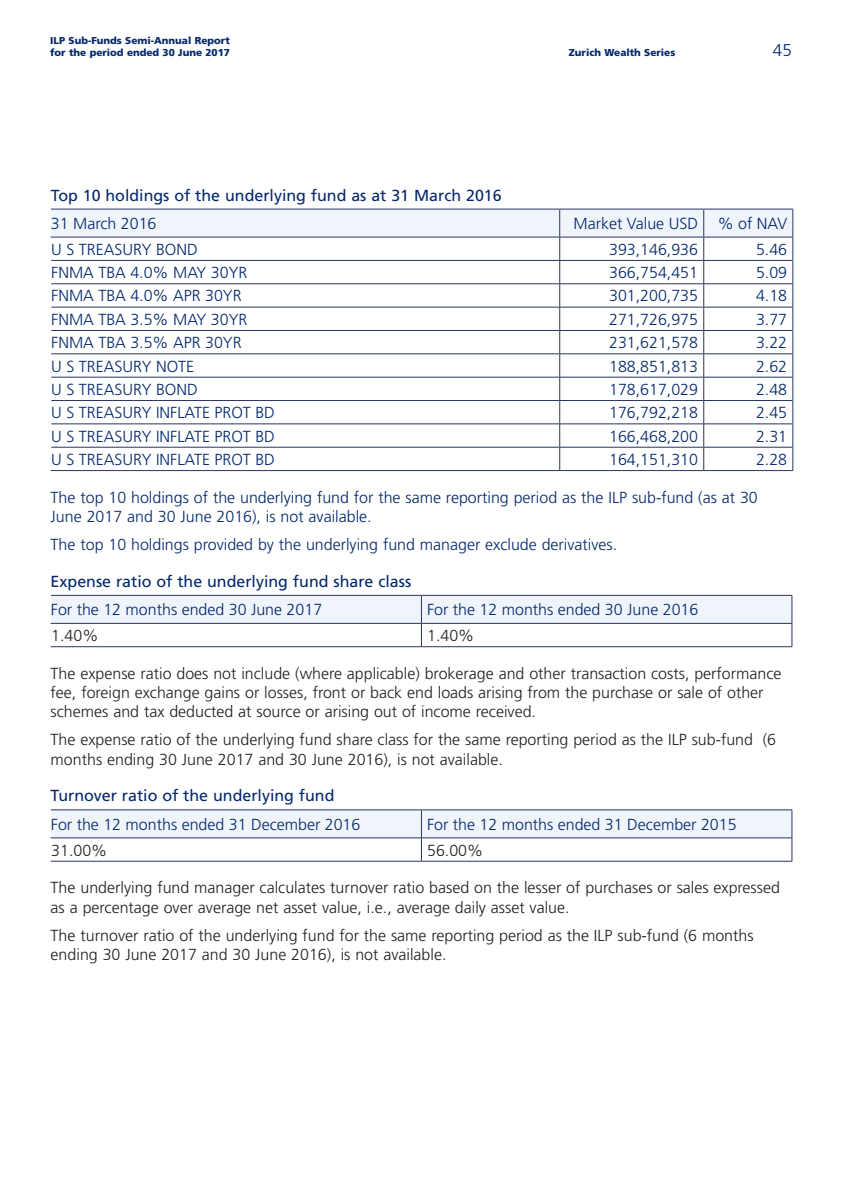
<style>
.page{position:relative;width:842px;height:1191px;background:#fff}
.page>*{position:absolute;margin:0;border:0;box-sizing:border-box;transform-origin:0 0}
.t1{font:300 17px "Frutiger LT Std";color:#04286b}
.t2{font:300 16px/19.2px "Frutiger LT Std";color:#231f20}
.t3{font:300 16px/19.2px "Frutiger LT Std";color:#04286b}
.t4{font:16px "Frutiger LT Std";color:#04286b}
.t5{font:900 10px/12px "Frutiger LT Std";color:#04286b}
</style>
<div class="page">
<svg style="left:51px;top:209px;width:742px;height:261px"></svg>
<hr style="left:51px;top:470px;width:509px;height:1px;background:#2a3560">
<hr style="left:560px;top:260px;width:144px;height:1px;background:#2a3560">
<hr style="left:704px;top:260px;width:89px;height:1px;background:#2a3560">
<hr style="left:51px;top:283px;width:509px;height:1px;background:#2a3560">
<hr style="left:560px;top:283px;width:144px;height:1px;background:#2a3560">
<hr style="left:704px;top:283px;width:89px;height:1px;background:#2a3560">
<hr style="left:560px;top:307px;width:144px;height:1px;background:#2a3560">
<hr style="left:704px;top:307px;width:89px;height:1px;background:#2a3560">
<hr style="left:51px;top:330px;width:509px;height:1px;background:#2a3560">
<hr style="left:560px;top:330px;width:144px;height:1px;background:#2a3560">
<hr style="left:704px;top:330px;width:89px;height:1px;background:#2a3560">
<hr style="left:51px;top:353px;width:509px;height:1px;background:#2a3560">
<hr style="left:560px;top:353px;width:144px;height:1px;background:#2a3560">
<hr style="left:704px;top:353px;width:89px;height:1px;background:#2a3560">
<hr style="left:51px;top:377px;width:509px;height:1px;background:#2a3560">
<hr style="left:560px;top:377px;width:144px;height:1px;background:#2a3560">
<hr style="left:704px;top:377px;width:89px;height:1px;background:#2a3560">
<hr style="left:51px;top:400px;width:509px;height:1px;background:#2a3560">
<hr style="left:560px;top:400px;width:144px;height:1px;background:#2a3560">
<hr style="left:704px;top:400px;width:89px;height:1px;background:#2a3560">
<hr style="left:51px;top:423px;width:509px;height:1px;background:#2a3560">
<hr style="left:560px;top:423px;width:144px;height:1px;background:#2a3560">
<hr style="left:704px;top:423px;width:89px;height:1px;background:#2a3560">
<hr style="left:51px;top:447px;width:509px;height:1px;background:#2a3560">
<hr style="left:560px;top:447px;width:144px;height:1px;background:#2a3560">
<hr style="left:704px;top:447px;width:89px;height:1px;background:#2a3560">
<hr style="left:560px;top:470px;width:144px;height:1px;background:#2a3560">
<hr style="left:704px;top:470px;width:89px;height:1px;background:#2a3560">
<svg style="left:51px;top:595px;width:742px;height:51px"></svg>
<hr style="left:51px;top:623px;width:370px;height:1px;background:#2a3560">
<hr style="left:421px;top:623px;width:371px;height:1px;background:#2a3560">
<hr style="left:51px;top:646px;width:370px;height:1px;background:#2a3560">
<hr style="left:421px;top:646px;width:371px;height:1px;background:#2a3560">
<hr style="left:51px;top:595px;width:370px;height:1px;background:#2a3560">
<hr style="left:421px;top:595px;width:371px;height:1px;background:#2a3560">
<svg style="left:51px;top:810px;width:742px;height:51px"></svg>
<hr style="left:51px;top:837px;width:370px;height:1px;background:#2a3560">
<hr style="left:421px;top:837px;width:371px;height:1px;background:#2a3560">
<hr style="left:51px;top:861px;width:370px;height:1px;background:#2a3560">
<hr style="left:421px;top:861px;width:371px;height:1px;background:#2a3560">
<hr style="left:51px;top:809px;width:370px;height:1px;background:#2a3560">
<hr style="left:421px;top:809px;width:371px;height:1px;background:#2a3560">
<p class="t5" style="left:50px;top:34px;width:181px">ILP Sub-Funds Semi-Annual Report for the period ended 30 June 2017</p>
<p class="t5" style="left:569px;top:46px;width:108px">Zurich Wealth Series</p>
<p class="t1" style="left:773px;top:40px;width:20px">45</p>
<p class="t4" style="left:51px;top:186px;width:452px">Top 10 holdings of the underlying fund as at 31 March 2016</p>
<p class="t3" style="left:51px;top:214px;width:107px">31 March 2016</p>
<p class="t3" style="left:574px;top:214px;width:215px">Market Value USD % of NAV</p>
<p class="t3" style="left:51px;top:240px;width:148px">U S TREASURY BOND</p>
<p class="t3" style="left:609px;top:240px;width:90px">393,146,936</p>
<p class="t3" style="left:756px;top:240px;width:33px">5.46</p>
<p class="t3" style="left:51px;top:263px;width:198px">FNMA TBA 4.0% MAY 30YR</p>
<p class="t3" style="left:609px;top:263px;width:90px">366,754,451</p>
<p class="t3" style="left:756px;top:263px;width:33px">5.09</p>
<p class="t3" style="left:51px;top:286px;width:192px">FNMA TBA 4.0% APR 30YR</p>
<p class="t3" style="left:609px;top:286px;width:90px">301,200,735</p>
<p class="t3" style="left:756px;top:286px;width:33px">4.18</p>
<p class="t3" style="left:51px;top:310px;width:198px">FNMA TBA 3.5% MAY 30YR</p>
<p class="t3" style="left:609px;top:310px;width:90px">271,726,975</p>
<p class="t3" style="left:756px;top:310px;width:33px">3.77</p>
<p class="t3" style="left:51px;top:333px;width:192px">FNMA TBA 3.5% APR 30YR</p>
<p class="t3" style="left:609px;top:333px;width:90px">231,621,578</p>
<p class="t3" style="left:756px;top:333px;width:33px">3.22</p>
<p class="t3" style="left:51px;top:357px;width:144px">U S TREASURY NOTE</p>
<p class="t3" style="left:609px;top:357px;width:90px">188,851,813</p>
<p class="t3" style="left:756px;top:357px;width:33px">2.62</p>
<p class="t3" style="left:51px;top:380px;width:148px">U S TREASURY BOND</p>
<p class="t3" style="left:609px;top:380px;width:90px">178,617,029</p>
<p class="t3" style="left:756px;top:380px;width:33px">2.48</p>
<p class="t3" style="left:51px;top:403px;width:225px">U S TREASURY INFLATE PROT BD</p>
<p class="t3" style="left:609px;top:403px;width:90px">176,792,218</p>
<p class="t3" style="left:756px;top:403px;width:33px">2.45</p>
<p class="t3" style="left:51px;top:427px;width:225px">U S TREASURY INFLATE PROT BD</p>
<p class="t3" style="left:609px;top:427px;width:90px">166,468,200</p>
<p class="t3" style="left:756px;top:427px;width:33px">2.31</p>
<p class="t3" style="left:51px;top:450px;width:225px">U S TREASURY INFLATE PROT BD</p>
<p class="t3" style="left:609px;top:450px;width:90px">164,151,310</p>
<p class="t3" style="left:756px;top:450px;width:33px">2.28</p>
<p class="t3" style="left:51px;top:488px;width:709px">The top 10 holdings of the underlying fund for the same reporting period as the ILP sub-fund (as at 30<br>June 2017 and 30 June 2016), is not available.</p>
<p class="t3" style="left:51px;top:535px;width:568px">The top 10 holdings provided by the underlying fund manager exclude derivatives.</p>
<p class="t4" style="left:51px;top:572px;width:362px">Expense ratio of the underlying fund share class</p>
<p class="t3" style="left:51px;top:600px;width:273px">For the 12 months ended 30 June 2017</p>
<p class="t3" style="left:427px;top:600px;width:273px">For the 12 months ended 30 June 2016</p>
<p class="t2" style="left:51px;top:626px;width:49px">1.40%</p>
<p class="t2" style="left:427px;top:626px;width:49px">1.40%</p>
<p class="t2" style="left:51px;top:664px;width:732px">The expense ratio does not include (where applicable) brokerage and other transaction costs, performance fee, foreign exchange gains or losses, front or back end loads arising from the purchase or sale of other schemes and tax deducted at source or arising out of income received.</p>
<p class="t2" style="left:51px;top:730px;width:727px">The expense ratio of the underlying fund share class for the same reporting period as the ILP sub-fund (6 months ending 30 June 2017 and 30 June 2016), is not available.</p>
<p class="t4" style="left:51px;top:786px;width:285px">Turnover ratio of the underlying fund</p>
<p class="t3" style="left:51px;top:815px;width:311px">For the 12 months ended 31 December 2016</p>
<p class="t3" style="left:427px;top:815px;width:311px">For the 12 months ended 31 December 2015</p>
<p class="t2" style="left:51px;top:840px;width:58px">31.00%</p>
<p class="t2" style="left:427px;top:840px;width:58px">56.00%</p>
<p class="t2" style="left:51px;top:878px;width:731px">The underlying fund manager calculates turnover ratio based on the lesser of purchases or sales expressed as a percentage over average net asset value, i.e., average daily asset value.</p>
<p class="t2" style="left:51px;top:925px;width:704px">The turnover ratio of the underlying fund for the same reporting period as the ILP sub-fund (6 months ending 30 June 2017 and 30 June 2016), is not available.</p>
</div>
